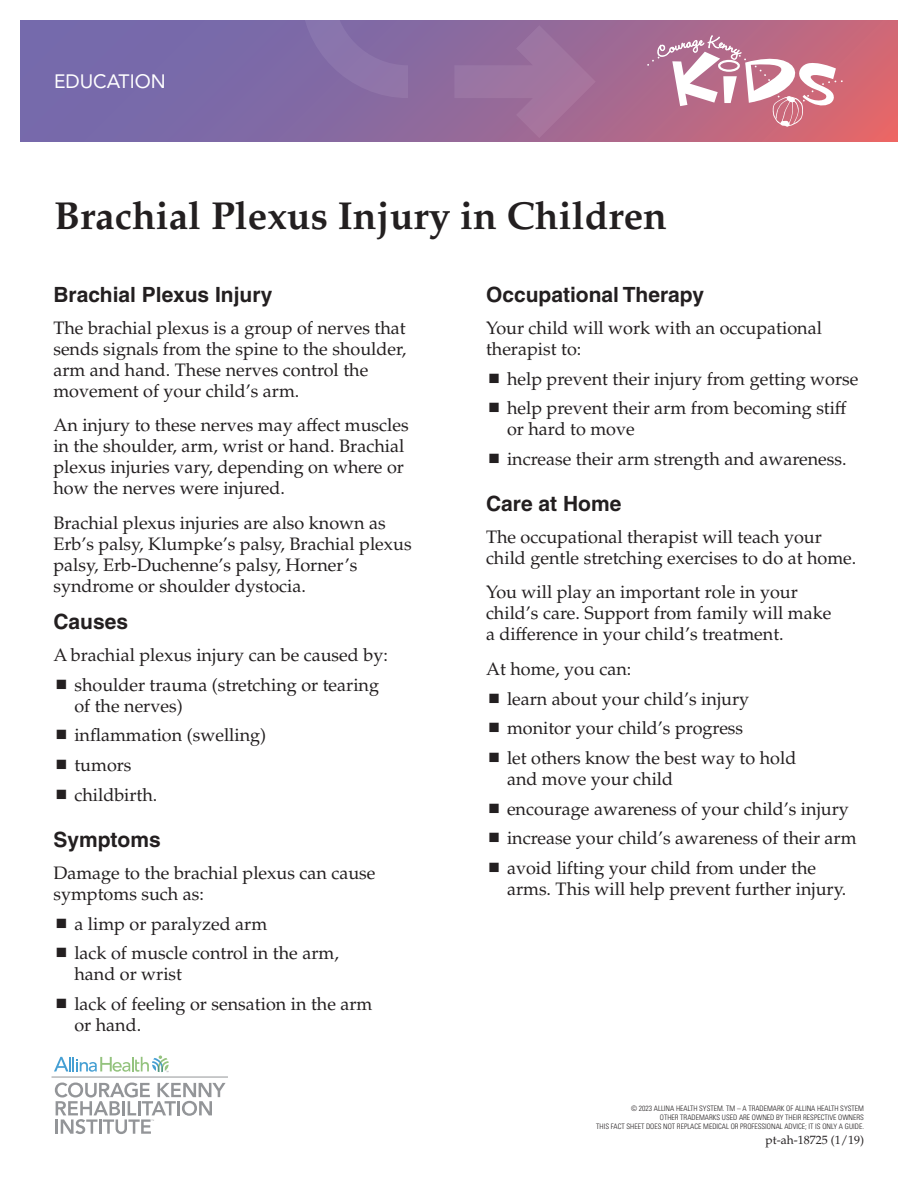
<style>
.page{position:relative;width:918px;height:1188px;background:#fff}
.page>*{position:absolute;margin:0;border:0;box-sizing:border-box;transform-origin:0 0}
.t1{font:700 39px "Palatino LT Pro";color:#231f20}
.Headline_after_bulle{font:700 21px "Helvetica LT Pro";color:#231f20}
.Headline{font:700 21px "Helvetica LT Pro";color:#231f20}
.Kicker{font:19.2px "Avenir LT Std";color:#fff}
.Body_copy{font:18px/21px "Palatino LT Pro";color:#231f20}
.Body_copy_before_bul{font:18px/21px "Palatino LT Pro";color:#231f20}
.Product_code{font:12px "Palatino LT Pro";color:#231f20}
.Legal{font:300 condensed 7.5px "Univers LT Pro";color:#231f20}
</style>
<div class="page">
<svg style="left:54px;top:1055px;width:115px;height:17px"></svg>
<hr style="left:52px;top:1077px;width:176px;height:1px;background:#939598">
<svg style="left:55px;top:1082px;width:171px;height:52px"></svg>
<svg style="left:20px;top:20px;width:878px;height:122px;background:#90699b"></svg>
<svg style="left:454px;top:25px;width:142px;height:113px;background:#9a6e9b"></svg>
<svg style="left:301px;top:20px;width:127px;height:78px;background:#866da6"></svg>
<svg style="left:647px;top:35px;width:199px;height:92px"></svg>
<p class="Kicker" style="left:54px;top:70px;width:113px">EDUCATION</p>
<p class="t1" style="left:54px;top:191px;width:615px">Brachial Plexus Injury in Children</p>
<p class="Headline" style="left:53px;top:282px;width:221px">Brachial Plexus Injury</p>
<p class="Body_copy" style="left:53px;top:317px;width:354px">The brachial plexus is a group of nerves that sends signals from the spine to the shoulder, arm and hand. These nerves control the movement of your child’s arm.</p>
<p class="Body_copy" style="left:53px;top:415px;width:357px">An injury to these nerves may affect muscles in the shoulder, arm, wrist or hand. Brachial plexus injuries vary, depending on where or how the nerves were injured.</p>
<p class="Body_copy" style="left:53px;top:512px;width:360px">Brachial plexus injuries are also known as Erb’s palsy, Klumpke’s palsy, Brachial plexus palsy, Erb-Duchenne’s palsy, Horner’s syndrome or shoulder dystocia.</p>
<p class="Headline" style="left:53px;top:609px;width:76px">Causes</p>
<p class="Body_copy_before_bul" style="left:53px;top:644px;width:336px">A brachial plexus injury can be caused by:</p>
<p class="Body_copy" style="left:74px;top:674px;width:306px">shoulder trauma (stretching or tearing of the nerves)</p>
<p class="Body_copy" style="left:74px;top:725px;width:193px">inflammation (swelling)</p>
<p class="Body_copy" style="left:74px;top:755px;width:59px">tumors</p>
<p class="Body_copy" style="left:74px;top:784px;width:85px">childbirth.</p>
<p class="Headline_after_bulle" style="left:53px;top:827px;width:109px">Symptoms</p>
<p class="Body_copy_before_bul" style="left:53px;top:862px;width:324px">Damage to the brachial plexus can cause symptoms such as:</p>
<p class="Body_copy" style="left:74px;top:913px;width:194px">a limp or paralyzed arm</p>
<p class="Body_copy" style="left:74px;top:943px;width:266px">lack of muscle control in the arm, hand or wrist</p>
<p class="Body_copy" style="left:74px;top:994px;width:300px">lack of feeling or sensation in the arm or hand.</p>
<p class="Headline_after_bulle" style="left:486px;top:282px;width:220px">Occupational Therapy</p>
<p class="Body_copy_before_bul" style="left:486px;top:317px;width:337px">Your child will work with an occupational therapist to:</p>
<p class="Body_copy" style="left:507px;top:368px;width:353px">help prevent their injury from getting worse</p>
<p class="Body_copy" style="left:507px;top:398px;width:341px">help prevent their arm from becoming stiff or hard to move</p>
<p class="Body_copy" style="left:507px;top:448px;width:341px">increase their arm strength and awareness.</p>
<p class="Headline_after_bulle" style="left:486px;top:491px;width:137px">Care at Home</p>
<p class="Body_copy" style="left:486px;top:526px;width:372px">The occupational therapist will teach your child gentle stretching exercises to do at home.</p>
<p class="Body_copy" style="left:486px;top:582px;width:347px">You will play an important role in your child’s care. Support from family will make a difference in your child’s treatment.</p>
<p class="Body_copy_before_bul" style="left:486px;top:658px;width:147px">At home, you can:</p>
<p class="Body_copy" style="left:507px;top:688px;width:244px">learn about your child’s injury</p>
<p class="Body_copy" style="left:507px;top:718px;width:238px">monitor your child’s progress</p>
<p class="Body_copy" style="left:507px;top:748px;width:291px">let others know the best way to hold and move your child</p>
<p class="Body_copy" style="left:507px;top:798px;width:343px">encourage awareness of your child’s injury</p>
<p class="Body_copy" style="left:507px;top:828px;width:351px">increase your child’s awareness of their arm</p>
<p class="Body_copy" style="left:507px;top:858px;width:341px">avoid lifting your child from under the arms. This will help prevent further injury.</p>
<p class="Legal" style="left:631px;top:1104px;width:234px">© 2023 ALLINA HEALTH SYSTEM. TM – A TRADEMARK OF ALLINA HEALTH SYSTEM</p>
<p class="Legal" style="left:660px;top:1113px;width:206px">OTHER TRADEMARKS USED ARE OWNED BY THEIR RESPECTIVE OWNERS</p>
<p class="Legal" style="left:596px;top:1122px;width:269px">THIS FACT SHEET DOES NOT REPLACE MEDICAL OR PROFESSIONAL ADVICE; IT IS ONLY A GUIDE.</p>
<p class="Product_code" style="left:766px;top:1132px;width:100px">pt-ah-18725 (1/19)</p>
</div>
